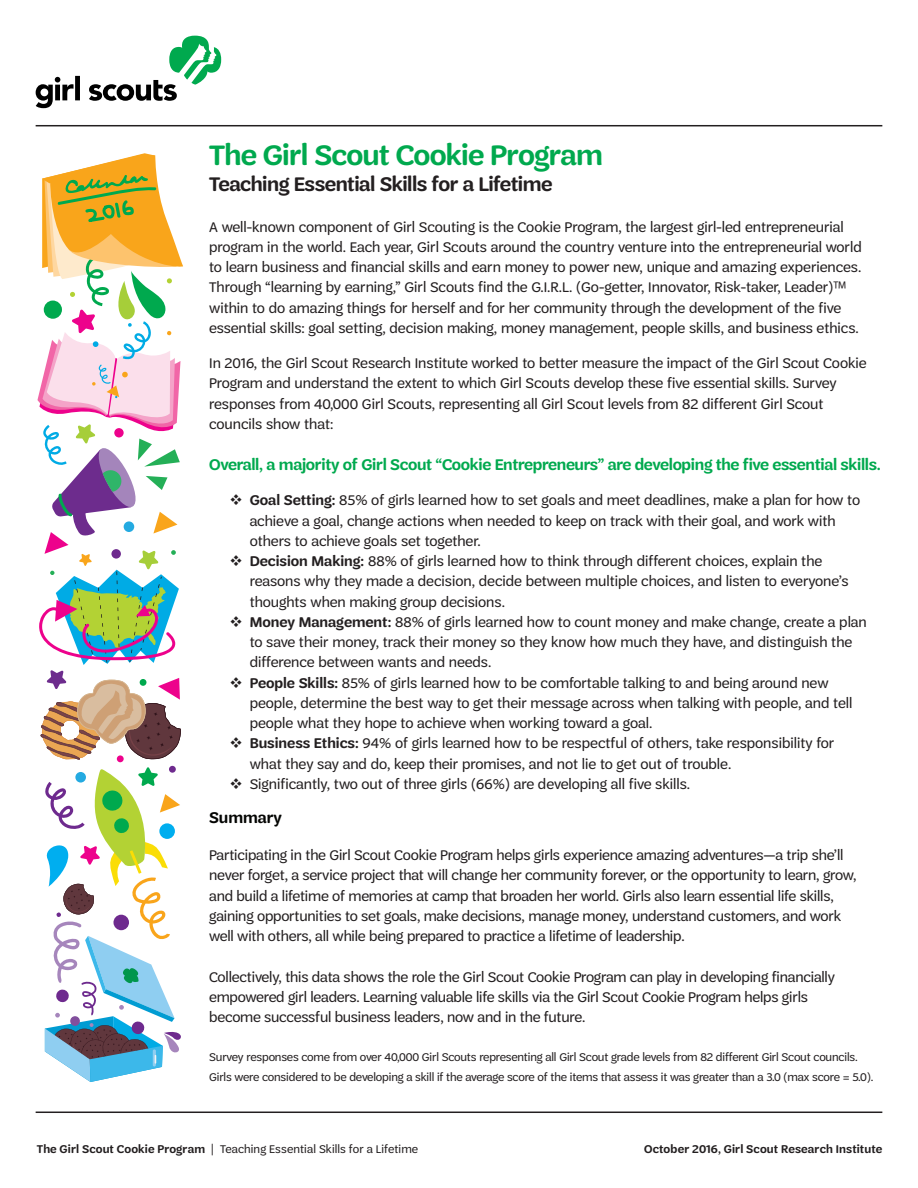
<style>
.page{position:relative;width:918px;height:1188px;background:#fff}
.page>*{position:absolute;margin:0;border:0;box-sizing:border-box;transform-origin:0 0}
.subhead{font:600 30px "Trefoil Sans";letter-spacing:-.025em;color:#00a94e}
.subhead-2{font:600 21px "Trefoil Sans";letter-spacing:-.025em;color:#231f20}
.t1{font:600 16.5px "Trefoil Sans";letter-spacing:-.02em;color:#00a94e}
.t2{font:600 16.5px "Trefoil Sans";color:#040503}
.t3{font:15px/20.2px "Trefoil Sans";color:#231f20}
.t4{font:12px/19.5px "Trefoil Sans";letter-spacing:-.01em;color:#231f20}
.t5{font:12px "Trefoil Sans";letter-spacing:.01em;color:#231f20}
.t6{font:600 12px "Trefoil Sans";letter-spacing:.01em;color:#231f20}
.s1{font-weight:600}
</style>
<div class="page">
<hr style="left:36px;top:1112px;width:846px;height:1px;background:#231f20">
<hr style="left:36px;top:125px;width:846px;height:1px;background:#231f20">
<div style="left:117px;top:755px;width:7px;height:7px;background:#ed028c;border-radius:50%"></div>
<div style="left:169px;top:766px;width:7px;height:7px;background:#733292;border-radius:50%"></div>
<svg style="left:44px;top:767px;width:137px;height:315px"></svg>
<svg style="left:37px;top:153px;width:146px;height:607px"></svg>
<svg style="left:36px;top:36px;width:185px;height:72px"></svg>
<p class="subhead" style="left:209px;top:138px;width:395px">The Girl Scout Cookie Program</p>
<p class="subhead-2" style="left:209px;top:173px;width:345px">Teaching Essential Skills for a Lifetime</p>
<p class="t3" style="left:209px;top:217px;width:654px">A well-known component of Girl Scouting is the Cookie Program, the largest girl-led entrepreneurial program in the world. Each year, Girl Scouts around the country venture into the entrepreneurial world to learn business and financial skills and earn money to power new, unique and amazing experiences.<br>Through “learning by earning,” Girl Scouts find the G.I.R.L. (Go-getter, Innovator, Risk-taker, Leader)™ within to do amazing things for herself and for her community through the development of the five essential skills: goal setting, decision making, money management, people skills, and business ethics.</p>
<p class="t3" style="left:209px;top:353px;width:659px">In 2016, the Girl Scout Research Institute worked to better measure the impact of the Girl Scout Cookie Program and understand the extent to which Girl Scouts develop these five essential skills. Survey responses from 40,000 Girl Scouts, representing all Girl Scout levels from 82 different Girl Scout councils show that:</p>
<p class="t1" style="left:209px;top:456px;width:673px">Overall, a majority of Girl Scout “Cookie Entrepreneurs” are developing the five essential skills.</p>
<p class="t3" style="left:250px;top:490px;width:612px;text-indent:-20px">❖ <span class="s1">Goal Setting:</span> 85% of girls learned how to set goals and meet deadlines, make a plan for how to achieve a goal, change actions when needed to keep on track with their goal, and work with others to achieve goals set together.</p>
<p class="t3" style="left:250px;top:551px;width:600px;text-indent:-20px">❖ <span class="s1">Decision Making:</span> 88% of girls learned how to think through different choices, explain the reasons why they made a decision, decide between multiple choices, and listen to everyone’s thoughts when making group decisions.</p>
<p class="t3" style="left:250px;top:612px;width:619px;text-indent:-20px">❖ <span class="s1">Money Management:</span> 88% of girls learned how to count money and make change, create a plan to save their money, track their money so they know how much they have, and distinguish the difference between wants and needs.</p>
<p class="t3" style="left:250px;top:673px;width:604px;text-indent:-20px">❖ <span class="s1">People Skills:</span> 85% of girls learned how to be comfortable talking to and being around new people, determine the best way to get their message across when talking with people, and tell people what they hope to achieve when working toward a goal.</p>
<p class="t3" style="left:250px;top:733px;width:586px;text-indent:-20px">❖ <span class="s1">Business Ethics:</span> 94% of girls learned how to be respectful of others, take responsibility for what they say and do, keep their promises, and not lie to get out of trouble.</p>
<p class="t3" style="left:229px;top:774px;width:462px">❖ Significantly, two out of three girls (66%) are developing all five skills.</p>
<p class="t2" style="left:209px;top:808px;width:74px">Summary</p>
<p class="t3" style="left:209px;top:845px;width:649px">Participating in the Girl Scout Cookie Program helps girls experience amazing adventures—a trip she’ll never forget, a service project that will change her community forever, or the opportunity to learn, grow, and build a lifetime of memories at camp that broaden her world. Girls also learn essential life skills, gaining opportunities to set goals, make decisions, manage money, understand customers, and work well with others, all while being prepared to practice a lifetime of leadership.</p>
<p class="t3" style="left:209px;top:967px;width:627px">Collectively, this data shows the role the Girl Scout Cookie Program can play in developing financially empowered girl leaders. Learning valuable life skills via the Girl Scout Cookie Program helps girls become successful business leaders, now and in the future.</p>
<p class="t4" style="left:209px;top:1048px;width:666px">Survey responses come from over 40,000 Girl Scouts representing all Girl Scout grade levels from 82 different Girl Scout councils.<br>Girls were considered to be developing a skill if the average score of the items that assess it was greater than a 3.0 (max score = 5.0).</p>
<p class="t5" style="left:37px;top:1143px;width:383px"><span class="s1">The Girl Scout Cookie Program</span> | Teaching Essential Skills for a Lifetime</p>
<p class="t6" style="left:644px;top:1143px;width:240px">October 2016, Girl Scout Research Institute</p>
</div>
